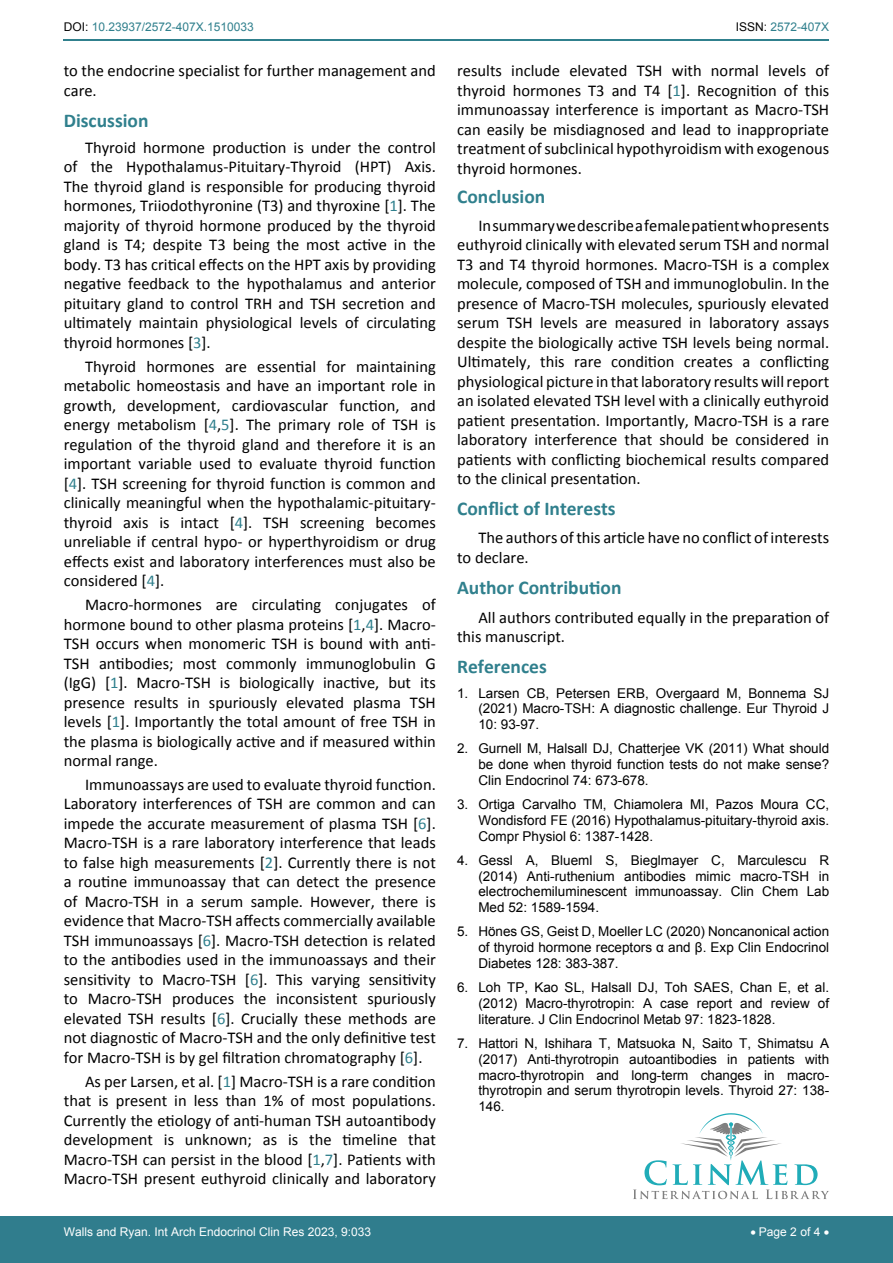
<style>
.page{position:relative;width:893px;height:1263px;background:#fff}
.page>*{position:absolute;margin:0;border:0;box-sizing:border-box;transform-origin:0 0}
.t1{font:700 19.5px "Calibri";color:#30808d}
.t2{font:16.5px/19.5px "Calibri";color:#000;text-align:justify}
.t3{font:13.5px/15.8px "Arial";color:#000;text-align:justify}
.t4{font:12px "Arial";color:#fff}
.t5{font:12px "Arial";color:#30808d}
.s1{color:#000}
.s2{color:#30808d}
</style>
<div class="page">
<hr style="left:64px;top:40px;width:765px;height:1px;background:#30808d">
<div style="left:0;top:1217px;width:893px;height:46px;background:#307d8d"></div>
<svg style="left:633px;top:1113px;width:196px;height:86px"></svg>
<p class="t5" style="left:64px;top:19px;width:192px"><span class="s1">DOI:</span> 10.23937/2572-407X.1510033</p>
<p class="t5" style="left:736px;top:19px;width:95px"><span class="s1">ISSN:</span> 2572-407X</p>
<p class="t2" style="left:64px;top:61px;width:374px">to the endocrine specialist for further management and care.</p>
<p class="t1" style="left:64px;top:108px;width:86px">Discussion</p>
<p class="t2" style="left:64px;top:138px;width:374px;text-indent:21px">Thyroid hormone production is under the control of the Hypothalamus-Pituitary-Thyroid (HPT) Axis.<br>The thyroid gland is responsible for producing thyroid hormones, Triiodothyronine (T3) and thyroxine [<span class="s2">1</span>]. The majority of thyroid hormone produced by the thyroid gland is T4; despite T3 being the most active in the body. T3 has critical effects on the HPT axis by providing negative feedback to the hypothalamus and anterior pituitary gland to control TRH and TSH secretion and ultimately maintain physiological levels of circulating thyroid hormones [<span class="s2">3</span>].</p>
<p class="t2" style="left:64px;top:356px;width:374px;text-indent:21px">Thyroid hormones are essential for maintaining metabolic homeostasis and have an important role in growth, development, cardiovascular function, and energy metabolism [<span class="s2">4</span>,<span class="s2">5</span>]. The primary role of TSH is regulation of the thyroid gland and therefore it is an important variable used to evaluate thyroid function [<span class="s2">4</span>]. TSH screening for thyroid function is common and clinically meaningful when the hypothalamic-pituitary&shy;thyroid axis is intact [<span class="s2">4</span>]. TSH screening becomes unreliable if central hypo- or hyperthyroidism or drug effects exist and laboratory interferences must also be considered [<span class="s2">4</span>].</p>
<p class="t2" style="left:64px;top:595px;width:374px;text-indent:21px">Macro-hormones are circulating conjugates of hormone bound to other plasma proteins [<span class="s2">1</span>,<span class="s2">4</span>]. Macro-TSH occurs when monomeric TSH is bound with anti-TSH antibodies; most commonly immunoglobulin G (IgG) [<span class="s2">1</span>]. Macro-TSH is biologically inactive, but its presence results in spuriously elevated plasma TSH levels [<span class="s2">1</span>]. Importantly the total amount of free TSH in the plasma is biologically active and if measured within normal range.</p>
<p class="t2" style="left:64px;top:775px;width:374px;text-indent:21px">Immunoassays are used to evaluate thyroid function.<br>Laboratory interferences of TSH are common and can impede the accurate measurement of plasma TSH [<span class="s2">6</span>].<br>Macro-TSH is a rare laboratory interference that leads to false high measurements [<span class="s2">2</span>]. Currently there is not a routine immunoassay that can detect the presence of Macro-TSH in a serum sample. However, there is evidence that Macro-TSH affects commercially available TSH immunoassays [<span class="s2">6</span>]. Macro-TSH detection is related to the antibodies used in the immunoassays and their sensitivity to Macro-TSH [<span class="s2">6</span>]. This varying sensitivity to Macro-TSH produces the inconsistent spuriously elevated TSH results [<span class="s2">6</span>]. Crucially these methods are not diagnostic of Macro-TSH and the only definitive test for Macro-TSH is by gel filtration chromatography [<span class="s2">6</span>].</p>
<p class="t2" style="left:64px;top:1071px;width:374px;text-indent:21px">As per Larsen, et al. [<span class="s2">1</span>] Macro-TSH is a rare condition that is present in less than 1% of most populations.<br>Currently the etiology of anti-human TSH autoantibody development is unknown; as is the timeline that Macro-TSH can persist in the blood [<span class="s2">1</span>,<span class="s2">7</span>]. Patients with Macro-TSH present euthyroid clinically and laboratory</p>
<p class="t2" style="left:457px;top:61px;width:374px">results include elevated TSH with normal levels of thyroid hormones T3 and T4 [<span class="s2">1</span>]. Recognition of this immunoassay interference is important as Macro-TSH can easily be misdiagnosed and lead to inappropriate treatment of subclinical hypothyroidism with exogenous thyroid hormones.</p>
<p class="t1" style="left:457px;top:184px;width:90px">Conclusion</p>
<p class="t2" style="left:457px;top:215px;width:374px;text-indent:21px">In summary we describe a female patient who presents euthyroid clinically with elevated serum TSH and normal T3 and T4 thyroid hormones. Macro-TSH is a complex molecule, composed of TSH and immunoglobulin. In the presence of Macro-TSH molecules, spuriously elevated serum TSH levels are measured in laboratory assays despite the biologically active TSH levels being normal.<br>Ultimately, this rare condition creates a conflicting physiological picture in that laboratory results will report an isolated elevated TSH level with a clinically euthyroid patient presentation. Importantly, Macro-TSH is a rare laboratory interference that should be considered in patients with conflicting biochemical results compared to the clinical presentation.</p>
<p class="t1" style="left:457px;top:496px;width:160px">Conflict of Interests</p>
<p class="t2" style="left:457px;top:528px;width:374px;text-indent:21px">The authors of this article have no conflict of interests to declare.</p>
<p class="t1" style="left:457px;top:575px;width:166px">Author Contribution</p>
<p class="t2" style="left:457px;top:607px;width:374px;text-indent:21px">All authors contributed equally in the preparation of this manuscript.</p>
<p class="t1" style="left:457px;top:654px;width:91px">References</p>
<p class="t3" style="left:478px;top:685px;width:352px;text-indent:-21px">1. Larsen CB, Petersen ERB, Overgaard M, Bonnema SJ (2021) Macro-TSH: A diagnostic challenge. Eur Thyroid J 10: 93-97.</p>
<p class="t3" style="left:478px;top:741px;width:352px;text-indent:-21px">2. Gurnell M, Halsall DJ, Chatterjee VK (2011) What should be done when thyroid function tests do not make sense?<br>Clin Endocrinol 74: 673-678.</p>
<p class="t3" style="left:478px;top:797px;width:352px;text-indent:-21px">3. Ortiga Carvalho TM, Chiamolera MI, Pazos Moura CC, Wondisford FE (2016) Hypothalamus-pituitary-thyroid axis.<br>Compr Physiol 6: 1387-1428.</p>
<p class="t3" style="left:478px;top:852px;width:352px;text-indent:-21px">4. Gessl A, Blueml S, Bieglmayer C, Marculescu R (2014) Anti-ruthenium antibodies mimic macro-TSH in electrochemiluminescent immunoassay. Clin Chem Lab Med 52: 1589-1594.</p>
<p class="t3" style="left:478px;top:924px;width:352px;text-indent:-21px">5. Hönes GS, Geist D, Moeller LC (2020) Noncanonical action of thyroid hormone receptors α and β. Exp Clin Endocrinol Diabetes 128: 383-387.</p>
<p class="t3" style="left:478px;top:980px;width:352px;text-indent:-21px">6. Loh TP, Kao SL, Halsall DJ, Toh SAES, Chan E, et al. (2012) Macro-thyrotropin: A case report and review of literature. J Clin Endocrinol Metab 97: 1823-1828.</p>
<p class="t3" style="left:478px;top:1035px;width:352px;text-indent:-21px">7. Hattori N, Ishihara T, Matsuoka N, Saito T, Shimatsu A (2017) Anti-thyrotropin autoantibodies in patients with macro-thyrotropin and long-term changes in macro&shy;thyrotropin and serum thyrotropin levels. Thyroid 27: 138- 146.</p>
<p class="t4" style="left:64px;top:1223px;width:309px">Walls and Ryan. Int Arch Endocrinol Clin Res 2023, 9:033</p>
<p class="t4" style="left:750px;top:1223px;width:80px">• Page 2 of 4 •</p>
</div>
